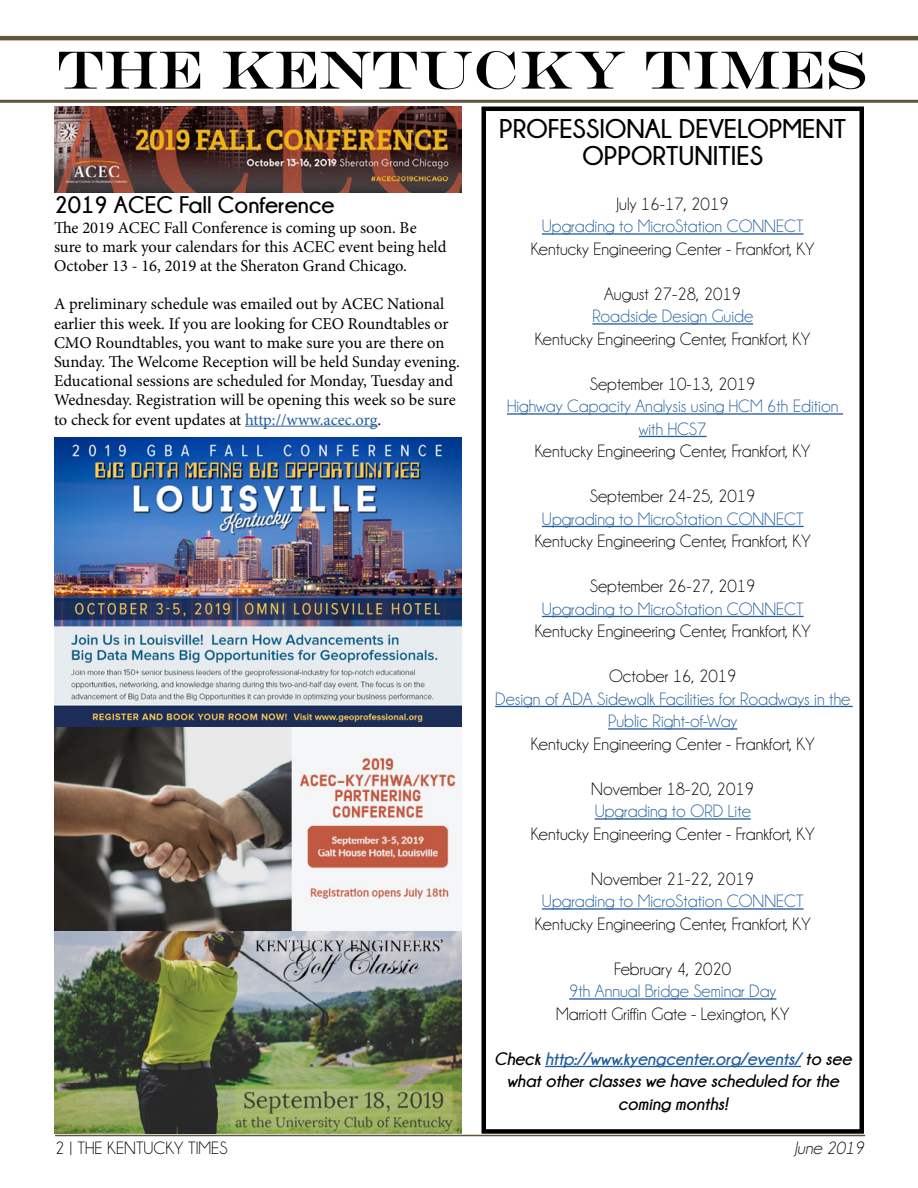
<style>
.page{position:relative;width:918px;height:1188px;background:#fff}
.page>*{position:absolute;margin:0;border:0;box-sizing:border-box;transform-origin:0 0}
.t1{font:54px "Engravers";color:#000}
.t2{font:700 27px/27px "Champagne&Limousines";color:#000;text-align:center}
.t3{font:700 24px "Champagne&Limousines";color:#000}
.t4{font:18px "Champagne&Limousines";color:#000}
.t5{font:18px/22.5px "Champagne&Limousines";color:#215e9e;text-align:center}
.t6{font:italic 700 18px/22.5px "Champagne&Limousines";color:#000;text-align:center}
.t7{font:italic 18px "Champagne&Limousines";color:#000}
.t8{font:16.5px/19.2px "Minion Pro";color:#000}
.s1{color:#215e9e}
</style>
<div class="page">
<hr style="left:55px;top:1135px;width:810px;height:1px;background:#61543e">
<hr style="left:0;top:36px;width:918px;height:4px;background:#61553e">
<hr style="left:0;top:100px;width:918px;height:3px;background:#61553e">
<div style="left:482px;top:107px;width:382px;height:1027px;border:4px solid #000"></div>
<hr style="left:245px;top:426px;width:133px;height:1px;background:#215e9e">
<hr style="left:542px;top:233px;width:262px;height:2px;background:#215e9e">
<hr style="left:592px;top:323px;width:161px;height:2px;background:#215e9e">
<hr style="left:507px;top:413px;width:336px;height:2px;background:#215e9e">
<hr style="left:639px;top:436px;width:68px;height:1px;background:#215e9e">
<hr style="left:542px;top:526px;width:262px;height:1px;background:#215e9e">
<hr style="left:542px;top:616px;width:262px;height:1px;background:#215e9e">
<hr style="left:495px;top:706px;width:358px;height:1px;background:#215e9e">
<hr style="left:608px;top:728px;width:129px;height:2px;background:#215e9e">
<hr style="left:595px;top:818px;width:156px;height:2px;background:#215e9e">
<hr style="left:542px;top:908px;width:262px;height:2px;background:#215e9e">
<hr style="left:569px;top:998px;width:207px;height:2px;background:#215e9e">
<hr style="left:545px;top:1066px;width:256px;height:1px;background:#215e9e">
<img style="left:54px;top:107px;width:408px;height:85px">
<img style="left:54px;top:932px;width:408px;height:202px">
<img style="left:54px;top:728px;width:408px;height:202px">
<img style="left:54px;top:437px;width:408px;height:289px">
<h1 class="t1" style="left:57px;top:38px;width:812px">THE KENTUCKY TIMES</h1>
<h3 class="t3" style="left:54px;top:192px;width:282px">2019 ACEC Fall Conference</h3>
<p class="t8" style="left:54px;top:218px;width:394px">The 2019 ACEC Fall Conference is coming up soon. Be sure to mark your calendars for this ACEC event being held<br>October 13 - 16, 2019 at the Sheraton Grand Chicago.</p>
<p class="t8" style="left:54px;top:295px;width:408px">A preliminary schedule was emailed out by ACEC National earlier this week. If you are looking for CEO Roundtables or CMO Roundtables, you want to make sure you are there on Sunday. The Welcome Reception will be held Sunday evening.<br>Educational sessions are scheduled for Monday, Tuesday and Wednesday. Registration will be opening this week so be sure to check for event updates at <span class="s1">http://www.acec.org</span>.</p>
<h2 class="t2" style="left:499px;top:114px;width:348px">PROFESSIONAL DEVELOPMENT<br>OPPORTUNITIES</h2>
<p class="t4" style="left:617px;top:194px;width:114px">July 16-17, 2019</p>
<p class="t5" style="left:542px;top:215px;width:263px">Upgrading to MicroStation CONNECT</p>
<p class="t4" style="left:531px;top:239px;width:286px">Kentucky Engineering Center - Frankfort, KY</p>
<p class="t4" style="left:604px;top:284px;width:139px">August 27-28, 2019</p>
<p class="t5" style="left:592px;top:305px;width:162px">Roadside Design Guide</p>
<p class="t4" style="left:535px;top:329px;width:278px">Kentucky Engineering Center, Frankfort, KY</p>
<p class="t4" style="left:590px;top:374px;width:167px">September 10-13, 2019</p>
<p class="t5" style="left:507px;top:395px;width:333px">Highway Capacity Analysis using HCM 6th Edition with HCS7</p>
<p class="t4" style="left:535px;top:442px;width:278px">Kentucky Engineering Center, Frankfort, KY</p>
<p class="t4" style="left:590px;top:487px;width:167px">September 24-25, 2019</p>
<p class="t5" style="left:542px;top:507px;width:263px">Upgrading to MicroStation CONNECT</p>
<p class="t4" style="left:535px;top:532px;width:278px">Kentucky Engineering Center, Frankfort, KY</p>
<p class="t4" style="left:590px;top:577px;width:167px">September 26-27, 2019</p>
<p class="t5" style="left:542px;top:597px;width:263px">Upgrading to MicroStation CONNECT</p>
<p class="t4" style="left:535px;top:622px;width:278px">Kentucky Engineering Center, Frankfort, KY</p>
<p class="t4" style="left:609px;top:667px;width:129px">October 16, 2019</p>
<p class="t5" style="left:495px;top:687px;width:357px">Design of ADA Sidewalk Facilities for Roadways in the<br>Public Right-of-Way</p>
<p class="t4" style="left:531px;top:734px;width:286px">Kentucky Engineering Center - Frankfort, KY</p>
<p class="t4" style="left:591px;top:779px;width:164px">November 18-20, 2019</p>
<p class="t5" style="left:595px;top:800px;width:158px">Upgrading to ORD Lite</p>
<p class="t4" style="left:531px;top:824px;width:286px">Kentucky Engineering Center - Frankfort, KY</p>
<p class="t4" style="left:591px;top:869px;width:164px">November 21-22, 2019</p>
<p class="t5" style="left:542px;top:890px;width:263px">Upgrading to MicroStation CONNECT</p>
<p class="t4" style="left:535px;top:914px;width:278px">Kentucky Engineering Center, Frankfort, KY</p>
<p class="t4" style="left:614px;top:959px;width:119px">February 4, 2020</p>
<p class="t5" style="left:569px;top:980px;width:209px">9th Annual Bridge Seminar Day</p>
<p class="t4" style="left:556px;top:1004px;width:235px">Marriott Griffin Gate - Lexington, KY</p>
<p class="t6" style="left:494px;top:1047px;width:359px">Check <span class="s1">http://www.kyengcenter.org/events/</span> to see what other classes we have scheduled for the coming months!</p>
<p class="t4" style="left:55px;top:1139px;width:174px">2 | THE KENTUCKY TIMES</p>
<p class="t7" style="left:795px;top:1139px;width:71px">June 2019</p>
</div>
